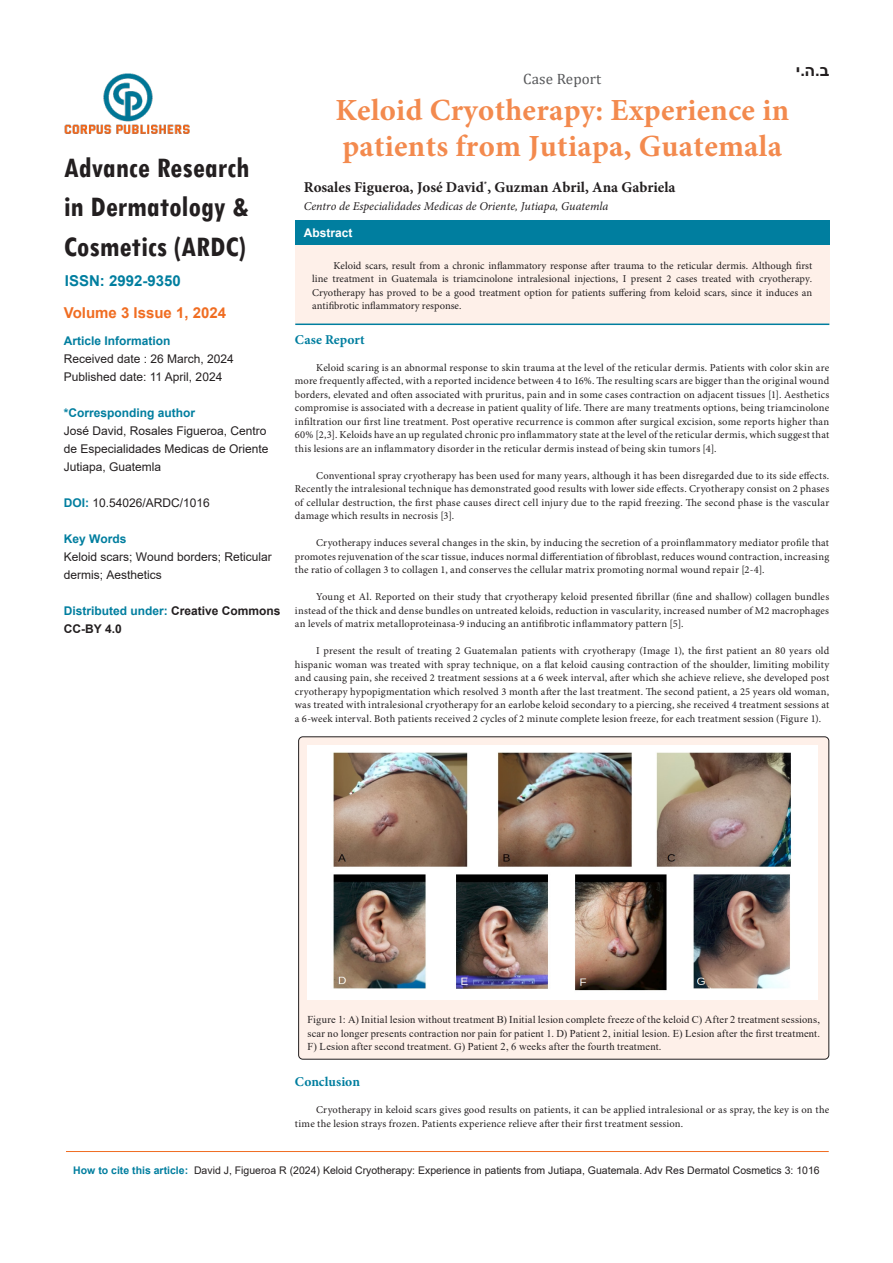
<style>
.page{position:relative;width:893px;height:1263px;background:#fff}
.page>*{position:absolute;margin:0;border:0;box-sizing:border-box;transform-origin:0 0}
.t1{font:700 30.75px/36px "Minion Pro";letter-spacing:.01em;color:#f38a4e}
.t2{font:700 condensed 30px/39.2px "Tw Cen";color:#231f20;text-align:justify}
.t3{font:700 16.5px "Arial";color:#231f20}
.t4{font:700 15px "Minion Pro";color:#231f20}
.t5{font:700 15px "Arial";color:#f06d22}
.t6{font:700 15px "Arial";color:#007e9f}
.t7{font:15px "Cambria";letter-spacing:.01em;color:#57585a}
.t8{font:700 13.5px "Minion Pro";letter-spacing:.005em;color:#007e9f}
.t9{font:12px/18px "Arial";color:#231f20}
.t10{font:italic 12px "Minion Pro";color:#231f20}
.t11{font:700 12px "Arial";color:#007e9f}
.t12{font:700 12px/18px "Arial";color:#231f20}
.t13{font:700 12px "Arial";color:#fff}
.t14{font:10.5px/13.5px "Minion Pro";letter-spacing:.015em;color:#231f20;text-align:justify}
.t15{font:10.5px/13.5px "Times New Roman";letter-spacing:.02em;color:#231f20;text-align:justify}
.t16{font:10.5px "Arial";color:#231f20}
.s1{font-weight:700;color:#007e9f}
.s2{color:#007e9f}
</style>
<div class="page">
<hr style="left:66px;top:1151px;width:763px;height:1px;background:#f06d22">
<img style="left:65px;top:73px;width:125px;height:61px">
<div style="left:295px;top:220px;width:534px;height:26px;background:#007e9f"></div>
<div style="left:295px;top:246px;width:534px;height:79px;background:#fef0e9"></div>
<hr style="left:295px;top:324px;width:534px;height:1px;background:#007e9f">
<div style="left:299px;top:737px;width:530px;height:322px;background:#fef0e9;border-radius:4px"></div>
<img style="left:308px;top:746px;width:510px;height:254px">
<h2 class="t2" style="left:64px;top:147px;width:187px">Advance Research in Dermatology &amp; Cosmetics (ARDC)</h2>
<p class="t6" style="left:65px;top:271px;width:117px">ISSN: 2992-9350</p>
<p class="t5" style="left:64px;top:302px;width:164px">Volume 3 Issue 1, 2024</p>
<p class="t11" style="left:64px;top:332px;width:108px">Article Information</p>
<p class="t9" style="left:64px;top:349px;width:172px">Received date : 26 March, 2024</p>
<p class="t9" style="left:64px;top:367px;width:160px">Published date: 11 April, 2024</p>
<p class="t11" style="left:64px;top:404px;width:133px">*Corresponding author</p>
<p class="t9" style="left:64px;top:421px;width:206px">José David, Rosales Figueroa, Centro de Especialidades Medicas de Oriente<br>Jutiapa, Guatemla</p>
<p class="t9" style="left:64px;top:493px;width:148px"><span class="s1">DOI:</span> 10.54026/ARDC/1016</p>
<p class="t11" style="left:64px;top:530px;width:64px">Key Words</p>
<p class="t9" style="left:64px;top:547px;width:210px">Keloid scars; Wound borders; Reticular dermis; Aesthetics</p>
<p class="t12" style="left:64px;top:602px;width:218px"><span class="s2">Distributed under:</span> Creative Commons<br>CC-BY 4.0</p>
<h3 class="t3" style="left:796px;top:58px;width:35px">ה. י ב.</h3>
<p class="t7" style="left:523px;top:70px;width:80px">Case Report</p>
<p class="t1" style="left:335px;top:92px;width:455px">Keloid Cryotherapy: Experience in patients from Jutiapa, Guatemala</p>
<p class="t4" style="left:304px;top:177px;width:373px">Rosales Figueroa, José David<sup>*</sup>, Guzman Abril, Ana Gabriela</p>
<p class="t10" style="left:304px;top:198px;width:306px">Centro de Especialidades Medicas de Oriente, Jutiapa, Guatemla</p>
<p class="t13" style="left:304px;top:225px;width:50px">Abstract</p>
<p class="t14" style="left:312px;top:259px;width:502px;text-indent:21px">Keloid scars, result from a chronic inflammatory response after trauma to the reticular dermis. Although first line treatment in Guatemala is triamcinolone intralesional injections, I present 2 cases treated with cryotherapy.<br>Cryotherapy has proved to be a good treatment option for patients suffering from keloid scars, since it induces an antifibrotic inflammatory response.</p>
<p class="t8" style="left:295px;top:330px;width:71px">Case Report</p>
<p class="t14" style="left:295px;top:361px;width:536px;text-indent:21px">Keloid scaring is an abnormal response to skin trauma at the level of the reticular dermis. Patients with color skin are more frequently affected, with a reported incidence between 4 to 16%. The resulting scars are bigger than the original wound borders, elevated and often associated with pruritus, pain and in some cases contraction on adjacent tissues [1]. Aesthetics compromise is associated with a decrease in patient quality of life. There are many treatments options, being triamcinolone infiltration our first line treatment. Post operative recurrence is common after surgical excision, some reports higher than 60% [2,3]. Keloids have an up regulated chronic pro inflammatory state at the level of the reticular dermis, which suggest that this lesions are an inflammatory disorder in the reticular dermis instead of being skin tumors [4].</p>
<p class="t14" style="left:295px;top:469px;width:536px;text-indent:21px">Conventional spray cryotherapy has been used for many years, although it has been disregarded due to its side effects.<br>Recently the intralesional technique has demonstrated good results with lower side effects. Cryotherapy consist on 2 phases of cellular destruction, the first phase causes direct cell injury due to the rapid freezing. The second phase is the vascular damage which results in necrosis [3].</p>
<p class="t14" style="left:295px;top:537px;width:536px;text-indent:21px">Cryotherapy induces several changes in the skin, by inducing the secretion of a proinflammatory mediator profile that promotes rejuvenation of the scar tissue, induces normal differentiation of fibroblast, reduces wound contraction, increasing the ratio of collagen 3 to collagen 1, and conserves the cellular matrix promoting normal wound repair [2-4].</p>
<p class="t14" style="left:295px;top:591px;width:536px;text-indent:21px">Young et Al. Reported on their study that cryotherapy keloid presented fibrillar (fine and shallow) collagen bundles instead of the thick and dense bundles on untreated keloids, reduction in vascularity, increased number of M2 macrophages an levels of matrix metalloproteinasa-9 inducing an antifibrotic inflammatory pattern [5].</p>
<p class="t14" style="left:295px;top:645px;width:536px;text-indent:21px">I present the result of treating 2 Guatemalan patients with cryotherapy (Image 1), the first patient an 80 years old hispanic woman was treated with spray technique, on a flat keloid causing contraction of the shoulder, limiting mobility and causing pain, she received 2 treatment sessions at a 6 week interval, after which she achieve relieve, she developed post cryotherapy hypopigmentation which resolved 3 month after the last treatment. The second patient, a 25 years old woman, was treated with intralesional cryotherapy for an earlobe keloid secondary to a piercing, she received 4 treatment sessions at a 6-week interval. Both patients received 2 cycles of 2 minute complete lesion freeze, for each treatment session (Figure 1).</p>
<p class="t15" style="left:307px;top:1013px;width:514px">Figure 1: A) Initial lesion without treatment B) Initial lesion complete freeze of the keloid C) After 2 treatment sessions, scar no longer presents contraction nor pain for patient 1. D) Patient 2, initial lesion. E) Lesion after the first treatment.<br>F) Lesion after second treatment. G) Patient 2, 6 weeks after the fourth treatment.</p>
<p class="t8" style="left:295px;top:1072px;width:67px">Conclusion</p>
<p class="t14" style="left:295px;top:1104px;width:536px;text-indent:21px">Cryotherapy in keloid scars gives good results on patients, it can be applied intralesional or as spray, the key is on the time the lesion strays frozen. Patients experience relieve after their first treatment session.</p>
<p class="t16" style="left:73px;top:1163px;width:748px"><span class="s1">How to cite this article:</span> David J, Figueroa R (2024) Keloid Cryotherapy: Experience in patients from Jutiapa, Guatemala. Adv Res Dermatol Cosmetics 3: 1016</p>
</div>
